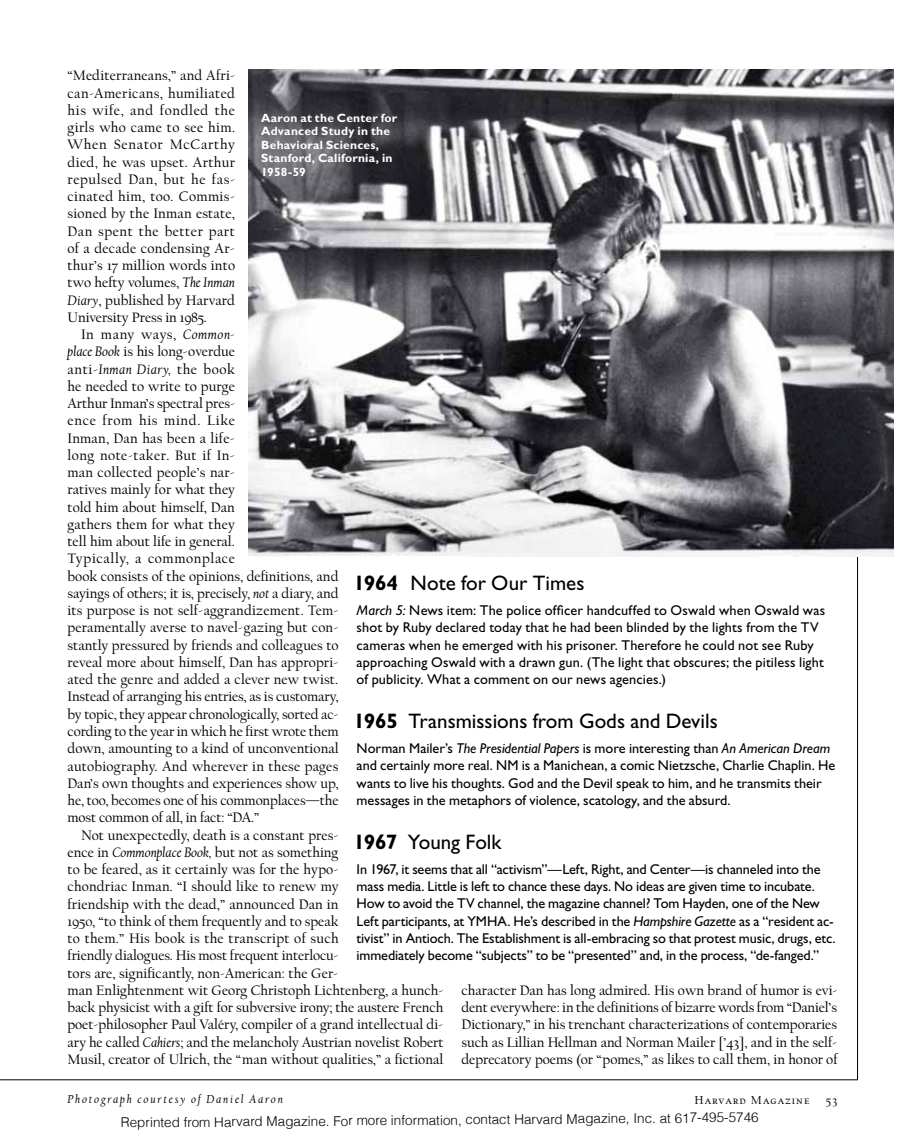
<style>
.page{position:relative;width:905px;height:1134px;background:#fff}
.page>*{position:absolute;margin:0;border:0;box-sizing:border-box;transform-origin:0 0}
.t1{font:21px "Gill Sans Std";color:#000}
.t2{font:14.25px/17.2px "Cal Harvard";letter-spacing:.005em;color:#000;text-align:justify}
.t3{font:14.25px/17.2px "Gill Sans Std";color:#000}
.t4{font:14.25px "Cal Harvard";letter-spacing:.025em;color:#000}
.t5{font:14.25px "Cal Harvard";letter-spacing:.04em;color:#000}
.t6{font:14.25px "Cal Harvard";letter-spacing:.045em;color:#000}
.t7{font:14.25px "Cal Harvard";letter-spacing:.03em;color:#000}
.t8{font:14.25px "Cal Harvard";letter-spacing:.035em;color:#000}
.t9{font:14.25px "Cal Harvard";letter-spacing:.05em;color:#000}
.t10{font:300 13.5px "Helvetica";color:#000}
.t11{font:700 12px/13.5px "Gill Sans Std";letter-spacing:.02em;color:#fff}
.t12{font:italic 12px "Cal Harvard";letter-spacing:.15em;color:#000}
.t13{font:12px "Cal Harvard";letter-spacing:.1em;color:#000}
.s1{font-style:italic}
.s2{font-weight:700}
</style>
<div class="page">
<hr style="left:857px;top:69px;width:1px;height:1011px;background:#000">
<hr style="left:0;top:1080px;width:857px;height:1px;background:#000">
<img style="left:248px;top:69px;width:645px;height:488px">
<p class="t2" style="left:68px;top:68px;width:169px">“Mediterraneans,” and Afri-</p>
<p class="t4" style="left:68px;top:86px;width:169px">can-Americans, humiliated</p>
<p class="t6" style="left:68px;top:103px;width:169px">his wife, and fondled the</p>
<p class="t4" style="left:68px;top:120px;width:169px">girls who came to see him.</p>
<p class="t9" style="left:68px;top:137px;width:169px">When Senator McCarthy</p>
<p class="t4" style="left:68px;top:155px;width:169px">died, he was upset. Arthur</p>
<p class="t5" style="left:68px;top:172px;width:169px">repulsed Dan, but he fas-</p>
<p class="t4" style="left:68px;top:189px;width:169px">cinated him, too. Commis-</p>
<p class="t2" style="left:68px;top:206px;width:169px">sioned by the Inman estate,</p>
<p class="t8" style="left:68px;top:224px;width:169px">Dan spent the better part</p>
<p class="t2" style="left:68px;top:240px;width:169px">of a decade condensing Ar-</p>
<p class="t2" style="left:68px;top:258px;width:169px">thur’s 17 million words into</p>
<p class="t2" style="left:68px;top:275px;width:169px">two hefty volumes, <span class="s1">The Inman</span></p>
<p class="t2" style="left:68px;top:292px;width:169px"><span class="s1">Diary</span>, published by Harvard</p>
<p class="t2" style="left:68px;top:309px;width:141px">University Press in 1985.</p>
<p class="t2" style="left:81px;top:327px;width:155px">In many ways, <span class="s1">Common-</span></p>
<p class="t2" style="left:68px;top:344px;width:169px"><span class="s1">place Book</span> is his long-overdue</p>
<p class="t2" style="left:68px;top:361px;width:169px">anti-<span class="s1">Inman Diary,</span> the book</p>
<p class="t2" style="left:68px;top:378px;width:169px">he needed to write to purge</p>
<p class="t2" style="left:68px;top:396px;width:169px">Arthur Inman’s spectral pres-</p>
<p class="t6" style="left:68px;top:413px;width:169px">ence from his mind. Like</p>
<p class="t2" style="left:68px;top:430px;width:169px">Inman, Dan has been a life-</p>
<p class="t7" style="left:68px;top:448px;width:169px">long note-taker. But if In-</p>
<p class="t2" style="left:68px;top:465px;width:169px">man collected people’s nar-</p>
<p class="t2" style="left:68px;top:482px;width:169px">ratives mainly for what they</p>
<p class="t2" style="left:68px;top:499px;width:169px">told him about himself, Dan</p>
<p class="t2" style="left:68px;top:516px;width:169px">gathers them for what they</p>
<p class="t2" style="left:68px;top:534px;width:169px">tell him about life in general.</p>
<p class="t5" style="left:68px;top:552px;width:169px">Typically, a commonplace</p>
<p class="t2" style="left:68px;top:568px;width:272px">book consists of the opinions, definitions, and</p>
<p class="t2" style="left:68px;top:585px;width:272px">sayings of others; it is, precisely, <span class="s1">not</span> a diary, and</p>
<p class="t2" style="left:68px;top:603px;width:272px">its purpose is not self-aggrandizement. Tem-</p>
<p class="t2" style="left:68px;top:620px;width:272px">peramentally averse to navel-gazing but con-</p>
<p class="t2" style="left:68px;top:637px;width:273px">stantly pressured by friends and colleagues to</p>
<p class="t2" style="left:68px;top:654px;width:272px">reveal more about himself, Dan has appropri-</p>
<p class="t2" style="left:68px;top:672px;width:272px">ated the genre and added a clever new twist.</p>
<p class="t2" style="left:68px;top:689px;width:272px">Instead of arranging his entries, as is customary,</p>
<p class="t2" style="left:68px;top:706px;width:272px">by topic, they appear chronologically, sorted ac-</p>
<p class="t2" style="left:68px;top:724px;width:270px">cording to the year in which he first wrote them</p>
<p class="t2" style="left:68px;top:741px;width:273px">down, amounting to a kind of unconventional</p>
<p class="t2" style="left:68px;top:758px;width:272px">autobiography. And wherever in these pages</p>
<p class="t2" style="left:68px;top:775px;width:273px">Dan’s own thoughts and experiences show up,</p>
<p class="t2" style="left:68px;top:793px;width:272px">he, too, becomes one of his commonplaces—the</p>
<p class="t2" style="left:68px;top:810px;width:193px">most common of all, in fact: “DA.”</p>
<p class="t2" style="left:81px;top:827px;width:259px">Not unexpectedly, death is a constant pres-</p>
<p class="t2" style="left:68px;top:844px;width:272px">ence in <span class="s1">Commonplace Book,</span> but not as something</p>
<p class="t2" style="left:68px;top:862px;width:272px">to be feared, as it certainly was for the hypo-</p>
<p class="t2" style="left:68px;top:879px;width:272px">chondriac Inman. “I should like to renew my</p>
<p class="t2" style="left:68px;top:896px;width:272px">friendship with the dead,” announced Dan in</p>
<p class="t2" style="left:68px;top:913px;width:272px">1950, “to think of them frequently and to speak</p>
<p class="t2" style="left:68px;top:931px;width:272px">to them.” His book is the transcript of such</p>
<p class="t2" style="left:68px;top:948px;width:272px">friendly dialogues. His most frequent interlocu-</p>
<p class="t2" style="left:68px;top:965px;width:272px">tors are, significantly, non-American: the Ger-</p>
<p class="t2" style="left:68px;top:982px;width:377px">man Enlightenment wit Georg Christoph Lichtenberg, a hunch-</p>
<p class="t2" style="left:68px;top:1000px;width:377px">back physicist with a gift for subversive irony; the austere French</p>
<p class="t2" style="left:68px;top:1017px;width:377px">poet-philosopher Paul Valéry, compiler of a grand intellectual di-</p>
<p class="t2" style="left:68px;top:1034px;width:377px">ary he called <span class="s1">Cahiers</span>; and the melancholy Austrian novelist Robert</p>
<p class="t2" style="left:68px;top:1051px;width:377px">Musil, creator of Ulrich, the “man without qualities,” a fictional</p>
<p class="t11" style="left:261px;top:111px;width:138px">Aaron at the Center for<br>Advanced Study in the<br>Behavioral Sciences,<br>Stanford, California, in<br>1958-59</p>
<p class="t1" style="left:353px;top:571px;width:232px"><span class="s2">1964</span> Note for Our Times</p>
<p class="t3" style="left:356px;top:602px;width:470px"><span class="s1">March 5:</span> News item: The police officer handcuffed to Oswald when Oswald was shot by Ruby declared today that he had been blinded by the lights from the TV cameras when he emerged with his prisoner. Therefore he could not see Ruby approaching Oswald with a drawn gun. (The light that obscures; the pitiless light of publicity. What a comment on our news agencies.)</p>
<p class="t1" style="left:353px;top:709px;width:366px"><span class="s2">1965</span> Transmissions from Gods and Devils</p>
<p class="t3" style="left:356px;top:740px;width:480px">Norman Mailer’s <span class="s1">The Presidential Papers</span> is more interesting than <span class="s1">An American Dream </span>and certainly more real. NM is a Manichean, a comic Nietzsche, Charlie Chaplin. He wants to live his thoughts. God and the Devil speak to him, and he transmits their messages in the metaphors of violence, scatology, and the absurd.</p>
<p class="t1" style="left:353px;top:830px;width:150px"><span class="s2">1967</span> Young Folk</p>
<p class="t3" style="left:356px;top:860px;width:480px">In 1967, it seems that all “activism”—Left, Right, and Center—is channeled into the mass media. Little is left to chance these days. No ideas are given time to incubate.<br>How to avoid the TV channel, the magazine channel? Tom Hayden, one of the New Left participants, at YMHA. He’s described in the <span class="s1">Hampshire Gazette</span> as a “resident ac&shy;tivist” in Antioch. The Establishment is all-embracing so that protest music, drugs, etc. immediately become “subjects” to be “presented” and, in the process, “de-fanged.”</p>
<p class="t2" style="left:461px;top:982px;width:377px">character Dan has long admired. His own brand of humor is evi&shy;dent everywhere: in the definitions of bizarre words from “Daniel’s Dictionary,” in his trenchant characterizations of contemporaries such as Lillian Hellman and Norman Mailer [’43], and in the self&shy;deprecatory poems (or “pomes,” as likes to call them, in honor of</p>
<p class="t12" style="left:68px;top:1093px;width:217px">Photograph courtesy of Daniel Aaron</p>
<p class="t13" style="left:694px;top:1094px;width:116px">Harvard Magazine</p>
<p class="t13" style="left:825px;top:1094px;width:13px">53</p>
<p class="t10" style="left:121px;top:1109px;width:639px">Reprinted from Harvard Magazine. For more information, contact Harvard Magazine, Inc. at 617-495-5746</p>
</div>
